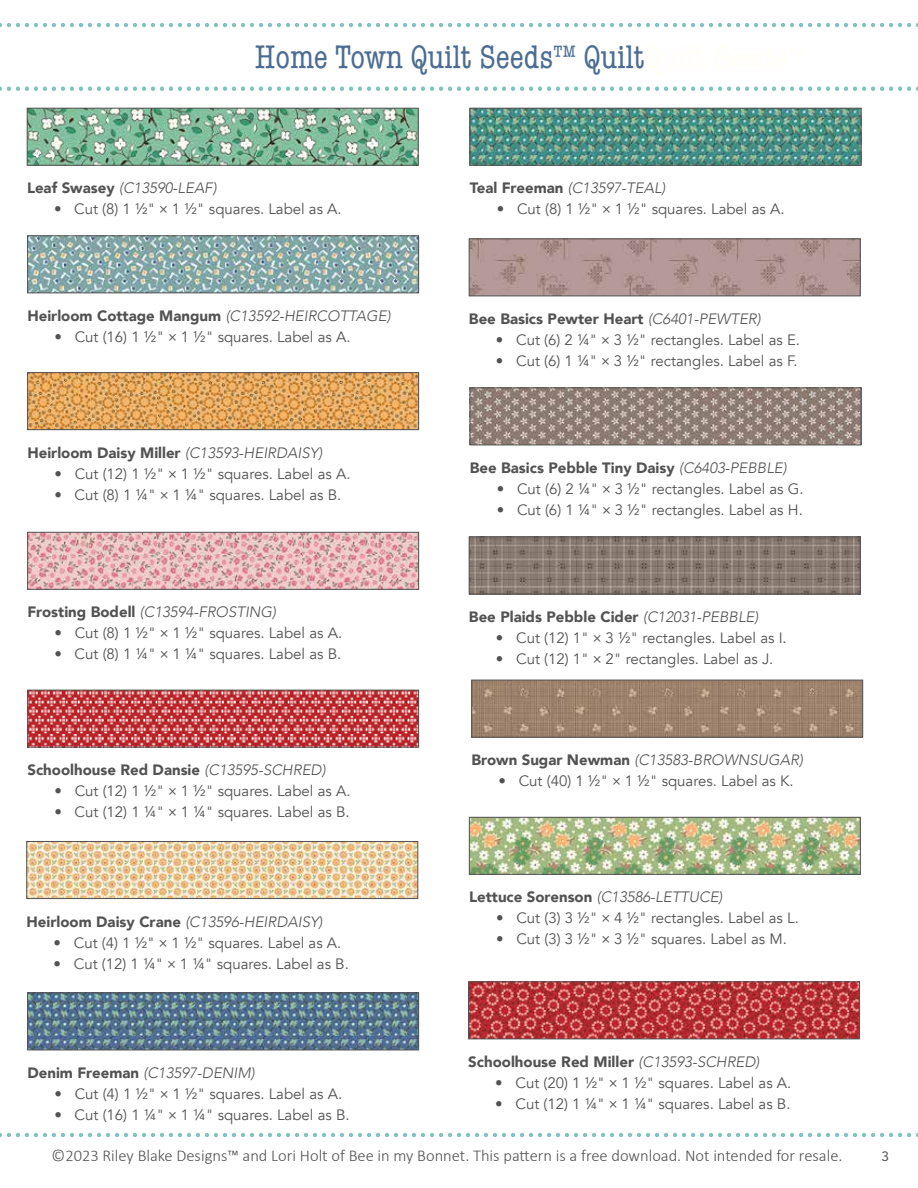
<style>
.page{position:relative;width:918px;height:1188px;background:#fff}
.page>*{position:absolute;margin:0;border:0;box-sizing:border-box;transform-origin:0 0}
.t1{font:condensed 33px "American Typewriter ITC Pro";color:#4c6d94}
.t2{font:300 16.5px "Calibri";color:#535151}
.t3{font:15px "Avenir";color:#525252}
.t4{font:900 15px "Avenir";color:#525252}
.t5{font:italic 300 15px "Avenir";color:#525252}
.t6{font:13.5px "Avenir LT Std";color:#525252}
.s1{font-size:27px}
.s2{color:#fffef7}
.s3{font-weight:900;font-style:normal}
.s4{font-family:"Calibri";font-weight:300;font-size:16.5px;color:#535151}
.s5{font-weight:300;font-style:italic}
</style>
<div class="page">
<svg style="left:0;top:1133px;width:918px;height:4px"></svg>
<svg style="left:0;top:86px;width:918px;height:5px"></svg>
<svg style="left:0;top:23px;width:918px;height:4px"></svg>
<img style="left:473px;top:682px;width:388px;height:53px">
<div style="left:471px;top:680px;width:392px;height:57px;border:1px solid #525252"></div>
<img style="left:471px;top:819px;width:388px;height:54px">
<div style="left:469px;top:817px;width:392px;height:58px;border:1px solid #525252"></div>
<img style="left:470px;top:984px;width:388px;height:53px">
<div style="left:468px;top:982px;width:392px;height:57px;border:1px solid #525252"></div>
<img style="left:29px;top:110px;width:387px;height:53px">
<div style="left:27px;top:108px;width:391px;height:57px;border:1px solid #525252"></div>
<img style="left:29px;top:238px;width:388px;height:53px">
<div style="left:27px;top:236px;width:392px;height:57px;border:1px solid #525252"></div>
<img style="left:29px;top:374px;width:388px;height:54px">
<div style="left:27px;top:372px;width:392px;height:58px;border:1px solid #525252"></div>
<img style="left:29px;top:534px;width:388px;height:54px">
<div style="left:27px;top:532px;width:392px;height:58px;border:1px solid #525252"></div>
<img style="left:29px;top:692px;width:388px;height:53px">
<div style="left:27px;top:690px;width:392px;height:57px;border:1px solid #525252"></div>
<img style="left:29px;top:843px;width:387px;height:54px">
<div style="left:27px;top:841px;width:391px;height:58px;border:1px solid #525252"></div>
<img style="left:29px;top:995px;width:388px;height:53px">
<div style="left:27px;top:993px;width:392px;height:57px;border:1px solid #525252"></div>
<img style="left:472px;top:110px;width:387px;height:53px">
<div style="left:470px;top:108px;width:391px;height:57px;border:1px solid #525252"></div>
<img style="left:471px;top:241px;width:387px;height:53px">
<div style="left:469px;top:239px;width:391px;height:57px;border:1px solid #525252"></div>
<img style="left:472px;top:390px;width:387px;height:53px">
<div style="left:470px;top:388px;width:391px;height:57px;border:1px solid #525252"></div>
<img style="left:471px;top:539px;width:387px;height:53px">
<div style="left:469px;top:537px;width:391px;height:57px;border:1px solid #525252"></div>
<h1 class="t1" style="left:255px;top:38px;width:551px">Home Town Quilt Seeds<span class="s1">™</span> Quilt<span class="s2">Quilt Seeds</span><sup>™</sup></h1>
<p class="t5" style="left:27px;top:179px;width:191px"><span class="s3">Leaf Swasey</span> (C13590-LEAF)</p>
<p class="t3" style="left:54px;top:200px;width:289px">• Cut (8) 1 ½" <span class="s4">×</span> 1 ½" squares. Label as A.</p>
<p class="t4" style="left:27px;top:303px;width:365px">Heirloom Cottage Mangum <span class="s5">(C13592-HEIRCOTTAGE)</span></p>
<p class="t3" style="left:54px;top:328px;width:298px">• Cut (16) 1 ½" <span class="s4">×</span> 1 ½" squares. Label as A.</p>
<p class="t4" style="left:27px;top:440px;width:296px">Heirloom Daisy Miller <span class="s5">(C13593-HEIRDAISY)</span></p>
<p class="t3" style="left:54px;top:465px;width:298px">• Cut (12) 1 ½" <span class="s4">×</span> 1 ½" squares. Label as A.</p>
<p class="t3" style="left:54px;top:486px;width:288px">• Cut (8) 1 ¼" <span class="s4">×</span> 1 ¼" squares. Label as B.</p>
<p class="t5" style="left:27px;top:603px;width:250px"><span class="s3">Frosting Bodell</span> (C13594-FROSTING)</p>
<p class="t3" style="left:54px;top:624px;width:289px">• Cut (8) 1 ½" <span class="s4">×</span> 1 ½" squares. Label as A.</p>
<p class="t3" style="left:54px;top:645px;width:288px">• Cut (8) 1 ¼" <span class="s4">×</span> 1 ¼" squares. Label as B.</p>
<p class="t4" style="left:27px;top:757px;width:300px">Schoolhouse Red Dansie <span class="s5">(C13595-SCHRED)</span></p>
<p class="t3" style="left:54px;top:782px;width:298px">• Cut (12) 1 ½" <span class="s4">×</span> 1 ½" squares. Label as A.</p>
<p class="t3" style="left:54px;top:803px;width:297px">• Cut (12) 1 ¼" <span class="s4">×</span> 1 ¼" squares. Label as B.</p>
<p class="t4" style="left:27px;top:908px;width:297px">Heirloom Daisy Crane <span class="s5">(C13596-HEIRDAISY)</span></p>
<p class="t3" style="left:54px;top:933px;width:289px">• Cut (4) 1 ½" <span class="s4">×</span> 1 ½" squares. Label as A.</p>
<p class="t3" style="left:54px;top:954px;width:297px">• Cut (12) 1 ¼" <span class="s4">×</span> 1 ¼" squares. Label as B.</p>
<p class="t5" style="left:27px;top:1064px;width:229px"><span class="s3">Denim Freeman</span> (C13597-DENIM)</p>
<p class="t3" style="left:54px;top:1085px;width:289px">• Cut (4) 1 ½" <span class="s4">×</span> 1 ½" squares. Label as A.</p>
<p class="t3" style="left:54px;top:1106px;width:297px">• Cut (16) 1 ¼" <span class="s4">×</span> 1 ¼" squares. Label as B.</p>
<p class="t5" style="left:470px;top:179px;width:197px"><span class="s3">Teal Freeman</span> (C13597-TEAL)</p>
<p class="t3" style="left:497px;top:200px;width:289px">• Cut (8) 1 ½" <span class="s4">×</span> 1 ½" squares. Label as A.</p>
<p class="t4" style="left:469px;top:306px;width:293px">Bee Basics Pewter Heart <span class="s5">(C6401-PEWTER)</span></p>
<p class="t3" style="left:496px;top:331px;width:306px">• Cut (6) 2 ¼" <span class="s4">×</span> 3 ½" rectangles. Label as E.</p>
<p class="t3" style="left:496px;top:352px;width:303px">• Cut (6) 1 ¼" <span class="s4">×</span> 3 ½" rectangles. Label as F.</p>
<p class="t4" style="left:470px;top:455px;width:318px">Bee Basics Pebble Tiny Daisy <span class="s5">(C6403-PEBBLE)</span></p>
<p class="t3" style="left:497px;top:480px;width:308px">• Cut (6) 2 ¼" <span class="s4">×</span> 3 ½" rectangles. Label as G.</p>
<p class="t3" style="left:497px;top:501px;width:308px">• Cut (6) 1 ¼" <span class="s4">×</span> 3 ½" rectangles. Label as H.</p>
<p class="t4" style="left:469px;top:604px;width:291px">Bee Plaids Pebble Cider <span class="s5">(C12031-PEBBLE)</span></p>
<p class="t3" style="left:496px;top:629px;width:292px">• Cut (12) 1" <span class="s4">×</span> 3 ½" rectangles. Label as I.</p>
<p class="t3" style="left:496px;top:650px;width:279px">• Cut (12) 1" <span class="s4">×</span> 2" rectangles. Label as J.</p>
<p class="t5" style="left:471px;top:751px;width:333px"><span class="s3">Brown Sugar Newman</span> (C13583-BROWNSUGAR)</p>
<p class="t3" style="left:498px;top:772px;width:297px">• Cut (40) 1 ½" <span class="s4">×</span> 1 ½" squares. Label as K.</p>
<p class="t5" style="left:469px;top:888px;width:255px"><span class="s3">Lettuce Sorenson</span> (C13586-LETTUCE)</p>
<p class="t3" style="left:496px;top:909px;width:304px">• Cut (3) 3 ½" <span class="s4">×</span> 4 ½" rectangles. Label as L.</p>
<p class="t3" style="left:496px;top:930px;width:292px">• Cut (3) 3 ½" <span class="s4">×</span> 3 ½" squares. Label as M.</p>
<p class="t4" style="left:468px;top:1049px;width:293px">Schoolhouse Red Miller <span class="s5">(C13593-SCHRED)</span></p>
<p class="t3" style="left:495px;top:1074px;width:298px">• Cut (20) 1 ½" <span class="s4">×</span> 1 ½" squares. Label as A.</p>
<p class="t3" style="left:495px;top:1095px;width:297px">• Cut (12) 1 ¼" <span class="s4">×</span> 1 ¼" squares. Label as B.</p>
<p class="t2" style="left:52px;top:1146px;width:792px">©2023 Riley Blake Designs™ and Lori Holt of Bee in my Bonnet. This pattern is a free download. Not intended for resale.</p>
<p class="t6" style="left:882px;top:1149px;width:9px">3</p>
</div>
